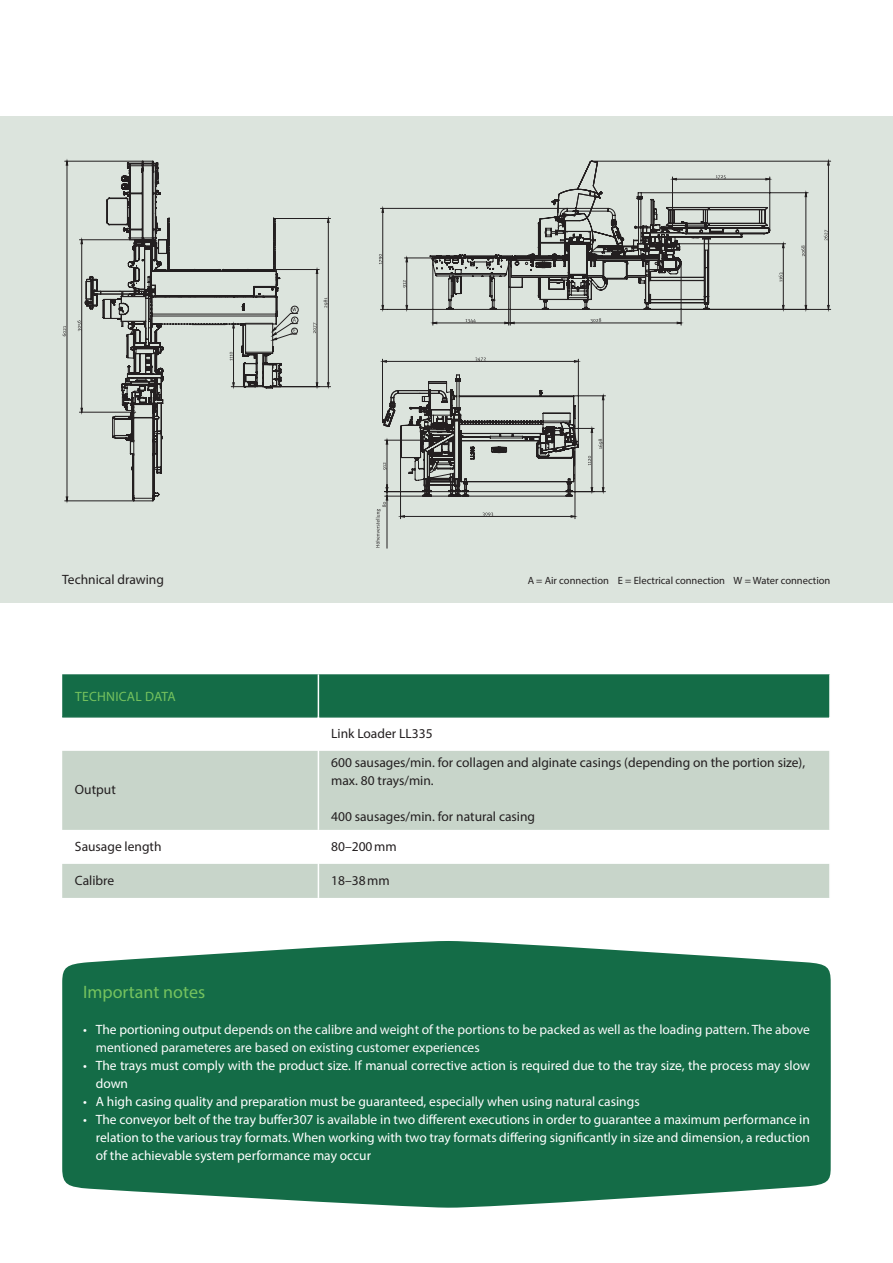
<style>
.page{position:relative;width:893px;height:1263px;background:#fff}
.page>*{position:absolute;margin:0;border:0;box-sizing:border-box;transform-origin:0 0}
.t1{font:18px "Myriad Pro";color:#75c25e}
.t2{font:13.5px/18px "Myriad Pro";color:#fff}
.t3{font:13.5px/18px "Myriad Pro";color:#231f20}
.t4{font:13.5px/18px "Myriad Pro";color:#f8f8f9}
.t5{font:13.5px "Myriad Pro";letter-spacing:.02em;color:#75c25e}
.Skizze_Legende{font:10.5px "Myriad Pro";color:#231f20}
.s1{color:#fff}
.s2{color:#fefafc}
</style>
<div class="page">
<div style="left:0;top:116px;width:893px;height:486px;background:#dce4dd"></div>
<div style="left:62px;top:674px;width:767px;height:42px;background:#146c47"></div>
<svg style="left:62px;top:717px;width:767px;height:1px"></svg>
<svg style="left:62px;top:751px;width:767px;height:147px;fill:#c8d5ca"></svg>
<hr style="left:62px;top:716px;width:256px;height:1px;background:#146c47">
<hr style="left:319px;top:716px;width:510px;height:1px;background:#146c47">
<hr style="left:318px;top:674px;width:1px;height:43px;background:#fff">
<hr style="left:318px;top:717px;width:1px;height:34px;background:#fff">
<hr style="left:318px;top:751px;width:1px;height:79px;background:#fff">
<hr style="left:318px;top:830px;width:1px;height:34px;background:#fff">
<hr style="left:318px;top:864px;width:1px;height:34px;background:#fff">
<hr style="left:573px;top:396px;width:32px;height:1px;background:#231f20">
<hr style="left:566px;top:491px;width:39px;height:1px;background:#231f20">
<hr style="left:387px;top:496px;width:1px;height:52px;background:#231f20">
<svg style="left:376px;top:357px;width:228px;height:190px"></svg>
<hr style="left:508px;top:260px;width:1px;height:65px;background:#231f20">
<hr style="left:433px;top:260px;width:1px;height:65px;background:#231f20">
<hr style="left:510px;top:263px;width:1px;height:62px;background:#231f20">
<hr style="left:681px;top:263px;width:1px;height:62px;background:#231f20">
<hr style="left:592px;top:161px;width:239px;height:1px;background:#231f20">
<hr style="left:650px;top:309px;width:181px;height:1px;background:#231f20">
<hr style="left:641px;top:192px;width:167px;height:1px;background:#231f20">
<hr style="left:679px;top:243px;width:107px;height:1px;background:#231f20">
<svg style="left:433px;top:318px;width:248px;height:6px"></svg>
<svg style="left:824px;top:161px;width:5px;height:148px"></svg>
<svg style="left:801px;top:193px;width:6px;height:116px"></svg>
<svg style="left:379px;top:161px;width:405px;height:149px"></svg>
<svg style="left:62px;top:161px;width:6px;height:340px"></svg>
<svg style="left:103px;top:161px;width:178px;height:340px"></svg>
<svg style="left:167px;top:218px;width:3px;height:53px"></svg>
<svg style="left:230px;top:218px;width:99px;height:169px"></svg>
<svg style="left:77px;top:240px;width:73px;height:172px"></svg>
<svg style="left:62px;top:941px;width:769px;height:267px;background:#277756"></svg>
<p class="t3" style="left:62px;top:570px;width:103px">Technical drawing</p>
<p class="t5" style="left:75px;top:688px;width:102px">TECHNICAL DATA</p>
<p class="t3" style="left:75px;top:781px;width:42px">Output</p>
<p class="t3" style="left:331px;top:724px;width:103px">Link Loader LL335</p>
<p class="Skizze_Legende" style="left:528px;top:574px;width:304px">A = Air connection E = Electrical connection W = Water connection</p>
<p class="t3" style="left:331px;top:754px;width:476px">600 sausages/min. for collagen and alginate casings (depending on the portion size), max. 80 trays/min.</p>
<p class="t3" style="left:331px;top:808px;width:205px">400 sausages/min. for natural casing</p>
<p class="t3" style="left:75px;top:837px;width:88px">Sausage length</p>
<p class="t3" style="left:331px;top:837px;width:67px">80–200mm</p>
<p class="t3" style="left:75px;top:871px;width:41px">Calibre</p>
<p class="t3" style="left:331px;top:871px;width:60px">18–38mm</p>
<p class="t1" style="left:83px;top:981px;width:124px">Important notes</p>
<p class="t4" style="left:96px;top:1020px;width:716px;text-indent:-13px"><span class="s1">• The portioning outpu</span>t depends on the calibre and weight of the portions to be packed as well as the loading pattern. The above mentioned parameteres are based on existing customer experiences</p>
<p class="t2" style="left:96px;top:1056px;width:716px;text-indent:-13px">• The trays must comply with the product size. If manual corrective action is required due to the tray size, the process may slow down</p>
<p class="t2" style="left:83px;top:1092px;width:558px">• A high casing quality and preparation must be guaranteed<span class="s2">, especially when using natural casings</span></p>
<p class="t2" style="left:96px;top:1110px;width:716px;text-align:justify;text-indent:-13px">• The conveyor belt of the tray buffer307 is available in two different executions in order to guarantee a maximum performance in relation to the various tray formats. When working with two tray formats differing significantly in size and dimension, a reduction of the achievable system performance may occur</p>
</div>
